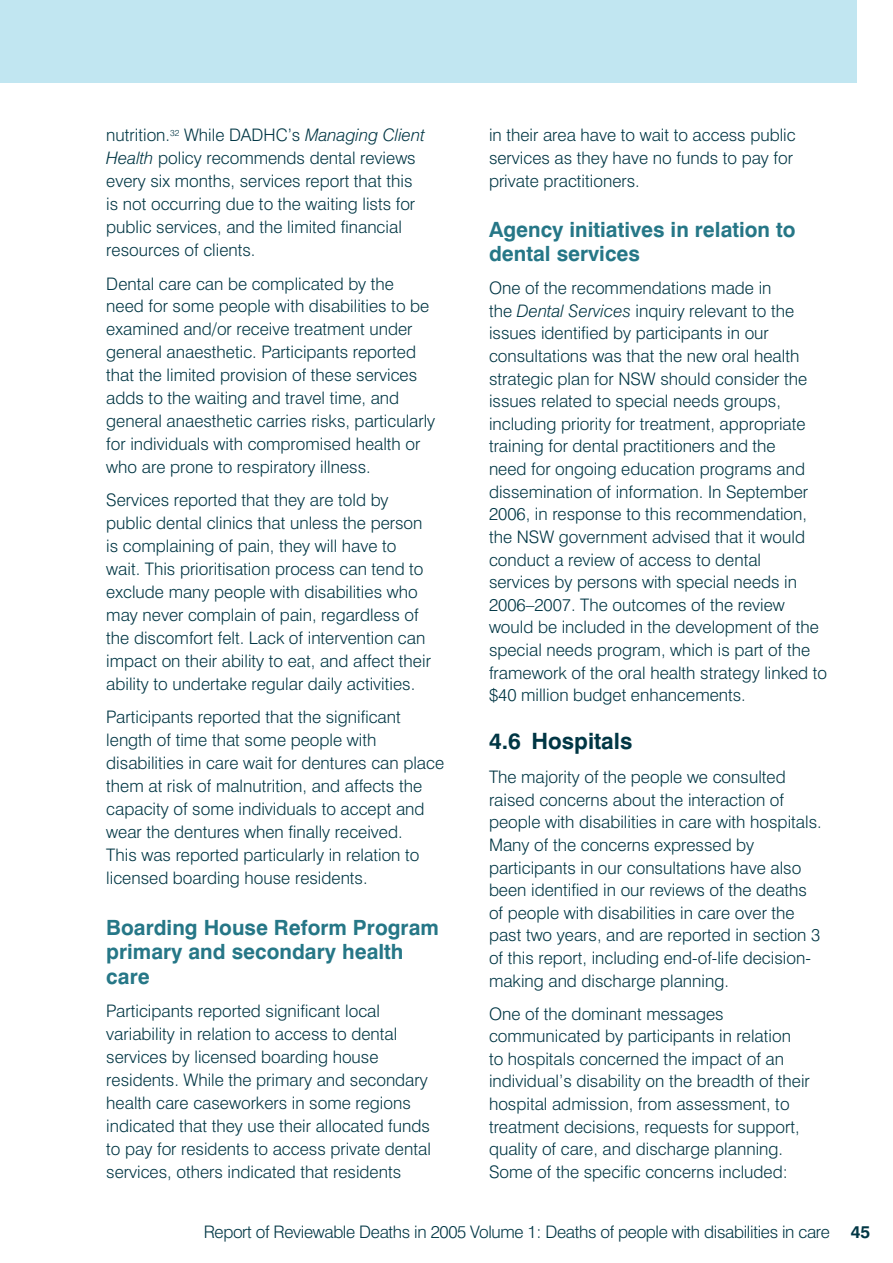
<style>
.page{position:relative;width:893px;height:1263px;background:#fff}
.page>*{position:absolute;margin:0;border:0;box-sizing:border-box;transform-origin:0 0}
.t1{font:700 22.5px "Swiss 721 BT";color:#003644}
.t2{font:700 21px/24.5px "Swiss 721 BT";color:#267787}
.t3{font:300 17.25px/22.6px "Swiss 721 BT";color:#003644}
.t4{font:300 17.25px "Swiss 721 BT";letter-spacing:-.02em;color:#003644}
.s1{font-style:italic}
.s2{font-weight:700}
</style>
<div class="page">
<div style="left:0;top:0;width:856px;height:83px;background:#c1e6f1"></div>
<p class="t3" style="left:106px;top:124px;width:320px">nutrition.<sup>32</sup> While DADHC’s <span class="s1">Managing Client Health</span> policy recommends dental reviews every six months, services report that this is not occurring due to the waiting lists for public services, and the limited financial resources of clients.</p>
<p class="t3" style="left:106px;top:272px;width:331px">Dental care can be complicated by the need for some people with disabilities to be examined and/or receive treatment under general anaesthetic. Participants reported that the limited provision of these services adds to the waiting and travel time, and general anaesthetic carries risks, particularly for individuals with compromised health or who are prone to respiratory illness.</p>
<p class="t3" style="left:106px;top:489px;width:326px">Services reported that they are told by public dental clinics that unless the person is complaining of pain, they will have to wait. This prioritisation process can tend to exclude many people with disabilities who may never complain of pain, regardless of the discomfort felt. Lack of intervention can impact on their ability to eat, and affect their ability to undertake regular daily activities.</p>
<p class="t3" style="left:106px;top:706px;width:339px">Participants reported that the significant length of time that some people with disabilities in care wait for dentures can place them at risk of malnutrition, and affects the capacity of some individuals to accept and wear the dentures when finally received.<br>This was reported particularly in relation to licensed boarding house residents.</p>
<p class="t2" style="left:106px;top:915px;width:334px">Boarding House Reform Program primary and secondary health care</p>
<p class="t3" style="left:106px;top:999px;width:326px">Participants reported significant local variability in relation to access to dental services by licensed boarding house residents. While the primary and secondary health care caseworkers in some regions indicated that they use their allocated funds to pay for residents to access private dental services, others indicated that residents</p>
<p class="t3" style="left:489px;top:124px;width:308px">in their area have to wait to access public services as they have no funds to pay for private practitioners.</p>
<p class="t2" style="left:489px;top:217px;width:308px">Agency initiatives in relation to dental services</p>
<p class="t3" style="left:489px;top:276px;width:340px">One of the recommendations made in<br>the <span class="s1">Dental Services</span> inquiry relevant to the issues identified by participants in our consultations was that the new oral health strategic plan for NSW should consider the issues related to special needs groups, including priority for treatment, appropriate training for dental practitioners and the<br>need for ongoing education programs and dissemination of information. In September 2006, in response to this recommendation, the NSW government advised that it would conduct a review of access to dental<br>services by persons with special needs in 2006–2007. The outcomes of the review would be included in the development of the special needs program, which is part of the framework of the oral health strategy linked to $40 million budget enhancements.</p>
<h1 class="t1" style="left:489px;top:727px;width:145px">4.6 Hospitals</h1>
<p class="t3" style="left:489px;top:765px;width:334px">The majority of the people we consulted raised concerns about the interaction of people with disabilities in care with hospitals.<br>Many of the concerns expressed by participants in our consultations have also been identified in our reviews of the deaths of people with disabilities in care over the past two years, and are reported in section 3 of this report, including end-of-life decision&shy;making and discharge planning.</p>
<p class="t3" style="left:489px;top:1002px;width:322px">One of the dominant messages communicated by participants in relation<br>to hospitals concerned the impact of an individual’s disability on the breadth of their hospital admission, from assessment, to treatment decisions, requests for support, quality of care, and discharge planning.<br>Some of the specific concerns included:</p>
<p class="t4" style="left:204px;top:1222px;width:668px">Report of Reviewable Deaths in 2005 Volume 1: Deaths of people with disabilities in care <span class="s2">45</span></p>
</div>
